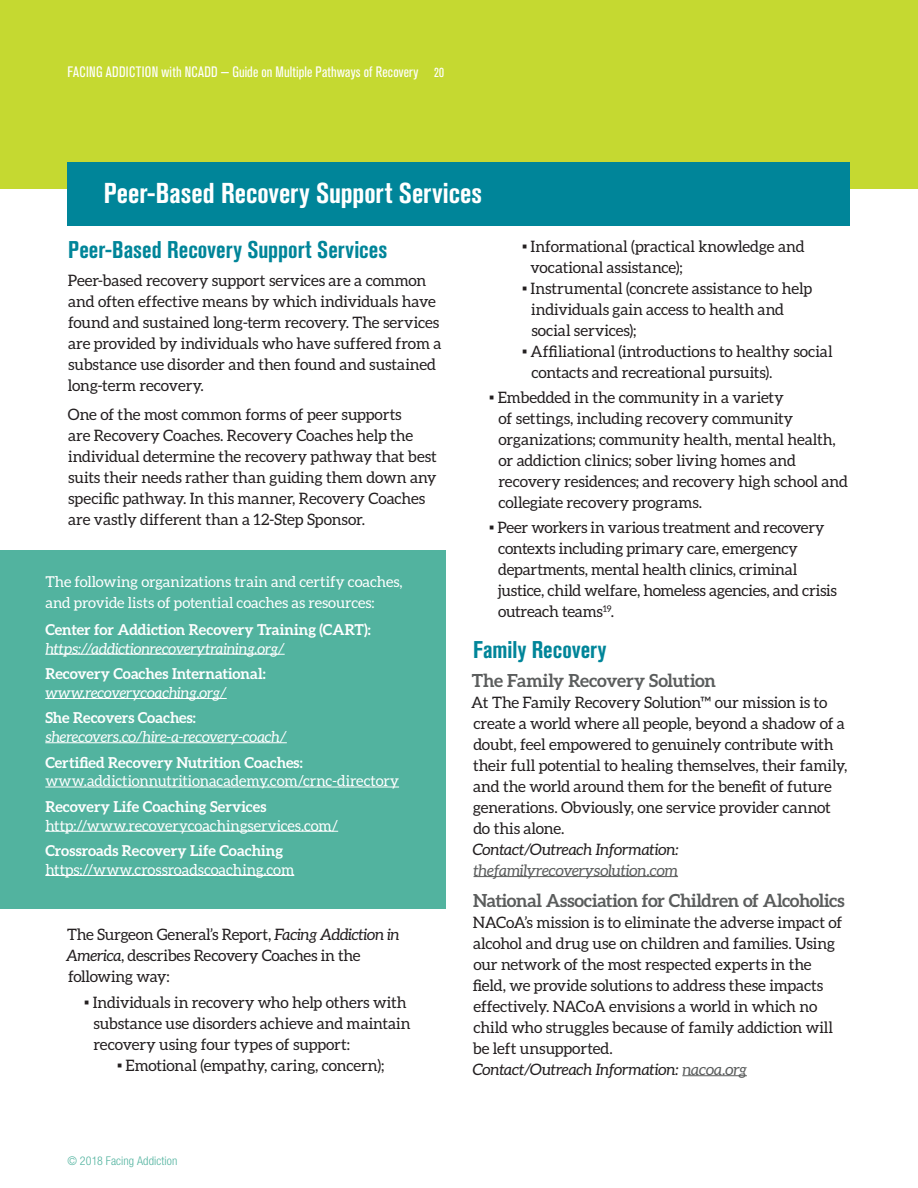
<style>
.page{position:relative;width:918px;height:1188px;background:#fff}
.page>*{position:absolute;margin:0;border:0;box-sizing:border-box;transform-origin:0 0}
.t1{font:700 condensed 28.5px "Akzidenz Grotesk Pro";color:#fff}
.t2{font:700 condensed 24px "Akzidenz Grotesk Pro";color:#008599}
.t3{font:700 18px "Aleo";letter-spacing:-.015em;color:#5b5d5d}
.t4{font:15.75px/21px "Aleo";letter-spacing:-.01em;color:#231f20}
.t5{font:italic 15.75px "Aleo";letter-spacing:-.015em;color:#5b5d5d}
.t6{font:italic 15.75px "Aleo";letter-spacing:-.015em;color:#231f20}
.t7{font:15px/21px "Aleo";letter-spacing:-.005em;color:#fff}
.t8{font:700 15px "Aleo";color:#fff}
.t9{font:italic 15px "Aleo";letter-spacing:-.01em;color:#fff}
.t10{font:condensed 15px "Akzidenz Grotesk Pro";letter-spacing:.015em;color:#fff}
.t11{font:300 condensed 12px "Helvetica Neue";letter-spacing:.01em;color:#52b39f}
.s1{font-size:13.05px}
.s2{font-style:italic}
.s3{font-family:"Akzidenz Grotesk Pro";font-weight:800;font-stretch:condensed}
.s4{font-style:italic;color:#5b5d5d}
</style>
<div class="page">
<div style="left:0;top:0;width:918px;height:189px;background:#c5d931"></div>
<div style="left:68px;top:162px;width:782px;height:64px;background:#008599"></div>
<div style="left:0;top:551px;width:446px;height:358px;background:#52b39f"></div>
<hr style="left:45px;top:654px;width:240px;height:1px;background:#fff">
<hr style="left:45px;top:698px;width:182px;height:1px;background:#fff">
<hr style="left:45px;top:742px;width:242px;height:1px;background:#fff">
<hr style="left:45px;top:787px;width:354px;height:1px;background:#fff">
<hr style="left:45px;top:831px;width:293px;height:1px;background:#fff">
<hr style="left:45px;top:875px;width:249px;height:1px;background:#fff">
<hr style="left:474px;top:876px;width:204px;height:1px;background:#5b5d5d">
<hr style="left:682px;top:1075px;width:65px;height:1px;background:#5b5d5d">
<p class="t10" style="left:68px;top:62px;width:378px">FACING ADDICTION with NCADD — Guide on Multiple Pathways of Recovery <span class="s1">20</span></p>
<h1 class="t1" style="left:104px;top:175px;width:380px">Peer-Based Recovery Support Services</h1>
<h2 class="t2" style="left:68px;top:234px;width:321px">Peer-Based Recovery Support Services</h2>
<p class="t4" style="left:68px;top:269px;width:375px">Peer-based recovery support services are a common and often effective means by which individuals have found and sustained long-term recovery. The services are provided by individuals who have suffered from a substance use disorder and then found and sustained long-term recovery.</p>
<p class="t4" style="left:68px;top:404px;width:370px">One of the most common forms of peer supports<br>are Recovery Coaches. Recovery Coaches help the individual determine the recovery pathway that best suits their needs rather than guiding them down any specific pathway. In this manner, Recovery Coaches are vastly different than a 12-Step Sponsor.</p>
<p class="t7" style="left:45px;top:570px;width:359px">The following organizations train and certify coaches, and provide lists of potential coaches as resources:</p>
<p class="t8" style="left:45px;top:621px;width:327px">Center for Addiction Recovery Training (CART):</p>
<p class="t9" style="left:45px;top:640px;width:241px">https://addictionrecoverytraining.org/</p>
<p class="t8" style="left:45px;top:665px;width:222px">Recovery Coaches International:</p>
<p class="t9" style="left:45px;top:684px;width:183px">www.recoverycoaching.org/</p>
<p class="t8" style="left:45px;top:709px;width:152px">She Recovers Coaches:</p>
<p class="t9" style="left:45px;top:728px;width:243px">sherecovers.co/hire-a-recovery-coach/</p>
<p class="t8" style="left:45px;top:754px;width:259px">Certified Recovery Nutrition Coaches:</p>
<p class="t7" style="left:45px;top:770px;width:355px">www.addictionnutritionacademy.com/crnc-directory</p>
<p class="t8" style="left:45px;top:798px;width:223px">Recovery Life Coaching Services</p>
<p class="t7" style="left:45px;top:815px;width:294px">http://www.recoverycoachingservices.com/</p>
<p class="t8" style="left:45px;top:842px;width:239px">Crossroads Recovery Life Coaching</p>
<p class="t7" style="left:45px;top:859px;width:250px">https://www.crossroadscoaching.com</p>
<p class="t4" style="left:66px;top:924px;width:335px">The Surgeon General’s Report, <span class="s2">Facing Addiction in<br>America</span>, describes Recovery Coaches in the following way:</p>
<p class="t4" style="left:93px;top:991px;width:319px;text-indent:-9px"><span class="s3">•</span> Individuals in recovery who help others with substance use disorders achieve and maintain recovery using four types of support:</p>
<p class="t4" style="left:117px;top:1054px;width:269px"><span class="s3">•</span> Emotional (empathy, caring, concern);</p>
<p class="t4" style="left:531px;top:235px;width:276px;text-indent:-8px"><span class="s3">•</span> Informational (practical knowledge and vocational assistance);</p>
<p class="t4" style="left:531px;top:277px;width:282px;text-indent:-9px"><span class="s3">•</span> Instrumental (concrete assistance to help individuals gain access to health and social services);</p>
<p class="t4" style="left:531px;top:340px;width:303px;text-indent:-9px"><span class="s3">•</span> Affiliational (introductions to healthy social contacts and recreational pursuits).</p>
<p class="t4" style="left:498px;top:387px;width:351px;text-indent:-9px"><span class="s3">•</span> Embedded in the community in a variety<br>of settings, including recovery community organizations; community health, mental health, or addiction clinics; sober living homes and recovery residences; and recovery high school and collegiate recovery programs.</p>
<p class="t4" style="left:498px;top:517px;width:341px;text-indent:-9px"><span class="s3">•</span> Peer workers in various treatment and recovery contexts including primary care, emergency departments, mental health clinics, criminal justice, child welfare, homeless agencies, and crisis outreach teams<sup>19</sup>.</p>
<h2 class="t2" style="left:473px;top:634px;width:135px">Family Recovery</h2>
<p class="t3" style="left:472px;top:670px;width:246px">The Family Recovery Solution</p>
<p class="t4" style="left:471px;top:692px;width:378px">At The Family Recovery Solution™ our mission is to create a world where all people, beyond a shadow of a doubt, feel empowered to genuinely contribute with their full potential to healing themselves, their family, and the world around them for the benefit of future generations. Obviously, one service provider cannot do this alone.</p>
<p class="t6" style="left:473px;top:840px;width:208px">Contact/Outreach Information:</p>
<p class="t5" style="left:474px;top:861px;width:206px">thefamilyrecoverysolution.com</p>
<p class="t3" style="left:473px;top:890px;width:373px">National Association for Children of Alcoholics</p>
<p class="t4" style="left:473px;top:912px;width:371px">NACoA’s mission is to eliminate the adverse impact of alcohol and drug use on children and families. Using our network of the most respected experts in the field, we provide solutions to address these impacts effectively. NACoA envisions a world in which no child who struggles because of family addiction will be left unsupported.<br><span class="s2">Contact/Outreach Information:</span> <span class="s4">nacoa.org</span></p>
<p class="t11" style="left:68px;top:1153px;width:111px">© 2018 Facing Addiction</p>
</div>
